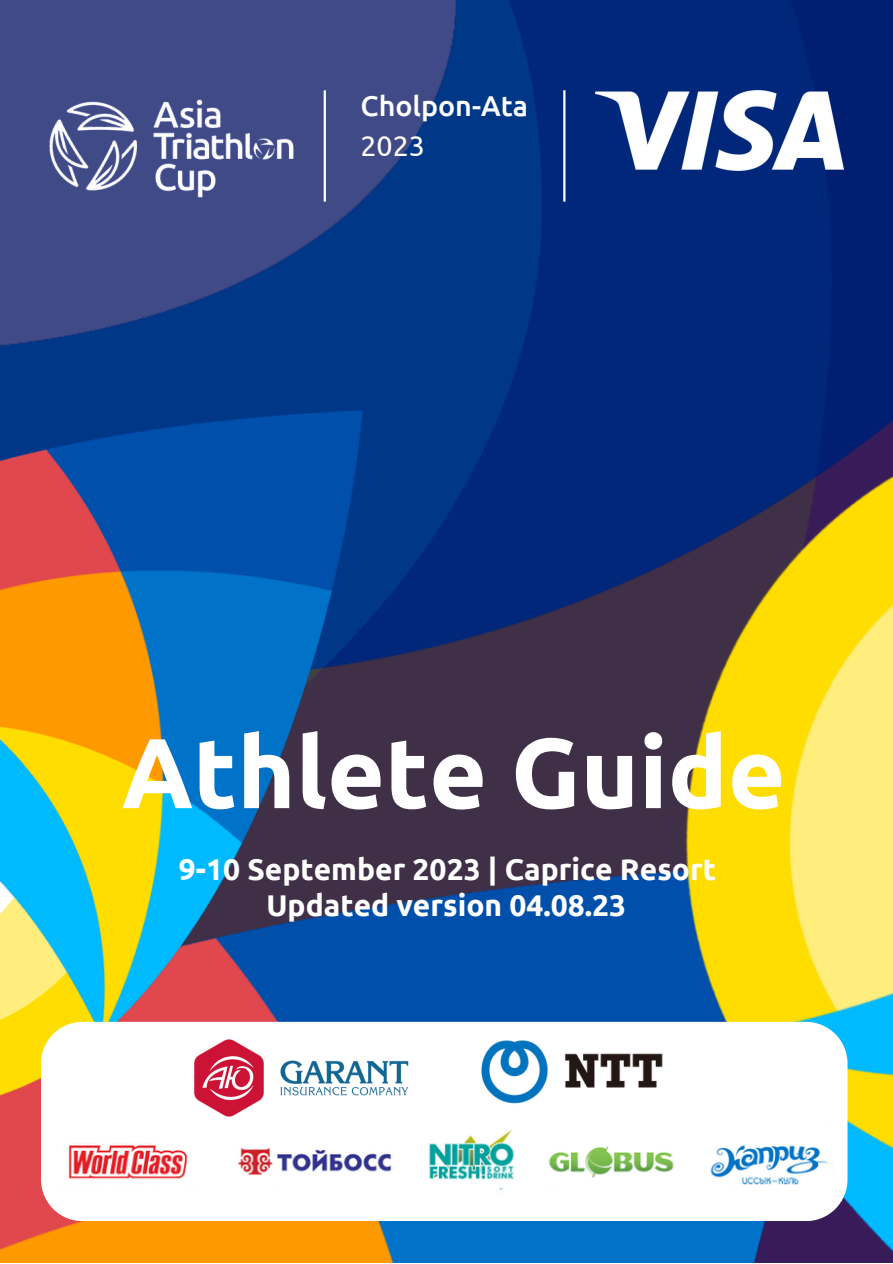
<style>
.page{position:relative;width:893px;height:1264px;background:#fff}
.page>*{position:absolute;margin:0;border:0;box-sizing:border-box;transform-origin:0 0}
.t1{font:700 99.15px "Ubuntu";color:#fff}
.t2{font:700 30px "Ubuntu";color:#fff}
.t3{font:500 28.65px "Ubuntu";color:#fff}
.t4{font:28.65px "Ubuntu";color:#fff}
</style>
<div class="page">
<img style="left:0;top:0;width:892px;height:1262px">
<svg style="left:41px;top:1021px;width:806px;height:200px"></svg>
<img style="left:52px;top:1137px;width:789px;height:63px">
<div style="left:58px;top:33px;width:338px;height:130px;background:#404a87"></div>
<svg style="left:364px;top:98px;width:89px;height:79px"></svg>
<div style="left:553px;top:53px;width:238px;height:98px;background:#00277a"></div>
<img style="left:595px;top:90px;width:248px;height:80px">
<img style="left:182px;top:1039px;width:245px;height:84px">
<img style="left:479px;top:1039px;width:213px;height:72px">
<img style="left:49px;top:90px;width:245px;height:122px">
<hr style="left:323px;top:90px;width:3px;height:112px;background:#fff">
<hr style="left:563px;top:90px;width:2px;height:112px;background:#fff">
<img style="left:58px;top:1123px;width:772px;height:64px">
<p class="t3" style="left:360px;top:89px;width:169px">Cholpon-Ata</p>
<p class="t4" style="left:360px;top:129px;width:66px">2023</p>
<p class="t1" style="left:122px;top:715px;width:665px">Athlete Guide</p>
<p class="t2" style="left:179px;top:852px;width:538px">9-10 September 2023 | Caprice Resort</p>
<p class="t2" style="left:266px;top:887px;width:361px">Updated version 04.08.23</p>
</div>
